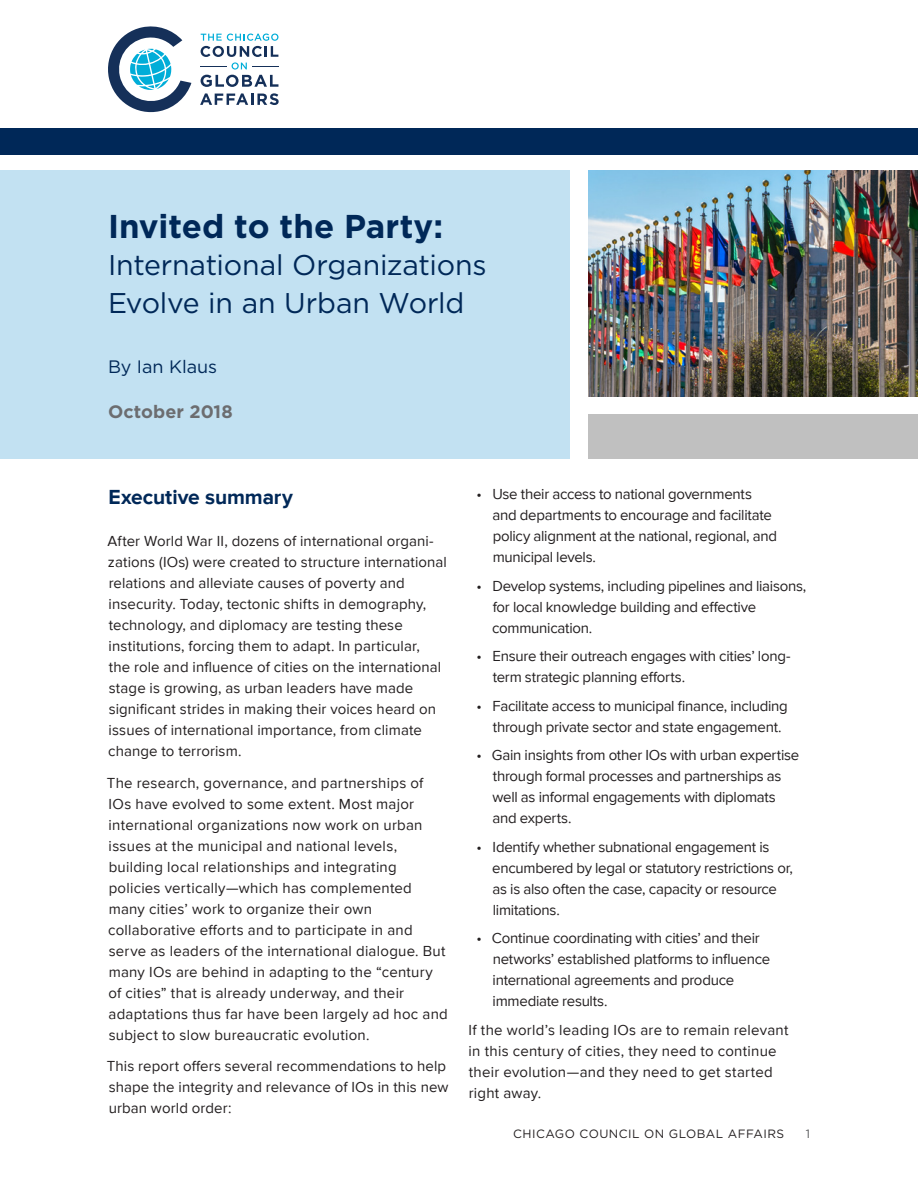
<style>
.page{position:relative;width:918px;height:1188px;background:#fff}
.page>*{position:absolute;margin:0;border:0;box-sizing:border-box;transform-origin:0 0}
.Heading_1{font:700 33px "Gotham";color:#002858}
.Heading_1-2{font:28.5px/37.5px "Gotham";letter-spacing:-.01em;color:#002858}
.Heading_1-3{font:700 21px "Proxima Nova";letter-spacing:-.005em;color:#002858}
.Heading_1-4{font:700 18px "Gotham";letter-spacing:.005em;color:#6c6d70}
.Heading_1-5{font:18px "Gotham";color:#002858}
.t1{font:15px/21px "Proxima Nova";letter-spacing:.005em;color:#231f20}
.t2{font:15px/21px "Proxima Nova";letter-spacing:-.015em;color:#231f20}
.t3{font:15px/21px "Proxima Nova";letter-spacing:-.02em;color:#231f20}
.t4{font:12px "Gotham";letter-spacing:.04em;color:#231f20}
.t5{font:12px "Gotham";color:#57585a}
</style>
<div class="page">
<div style="left:0;top:170px;width:570px;height:289px;background:#c2e1f2"></div>
<div style="left:588px;top:414px;width:330px;height:45px;background:#c0c0c0"></div>
<img style="left:588px;top:170px;width:330px;height:227px">
<div style="left:0;top:128px;width:918px;height:27px;background:#002858"></div>
<svg style="left:200px;top:34px;width:78px;height:53px"></svg>
<svg style="left:200px;top:93px;width:79px;height:12px"></svg>
<svg style="left:108px;top:26px;width:83px;height:87px"></svg>
<p class="Heading_1" style="left:108px;top:204px;width:337px">Invited to the Party:</p>
<p class="Heading_1-2" style="left:108px;top:246px;width:380px">International Organizations<br>Evolve in an Urban World</p>
<p class="Heading_1-5" style="left:108px;top:355px;width:111px">By Ian Klaus</p>
<p class="Heading_1-4" style="left:108px;top:400px;width:126px">October 2018</p>
<p class="Heading_1-3" style="left:109px;top:485px;width:186px">Executive summary</p>
<p class="t1" style="left:108px;top:531px;width:341px">After World War II, dozens of international organi&shy;zations (IOs) were created to structure international relations and alleviate causes of poverty and insecurity. Today, tectonic shifts in demography, technology, and diplomacy are testing these institutions, forcing them to adapt. In particular,<br>the role and influence of cities on the international stage is growing, as urban leaders have made significant strides in making their voices heard on issues of international importance, from climate change to terrorism.</p>
<p class="t1" style="left:107px;top:772px;width:342px">The research, governance, and partnerships of IOs have evolved to some extent. Most major international organizations now work on urban issues at the municipal and national levels, building local relationships and integrating policies vertically—which has complemented many cities’ work to organize their own collaborative efforts and to participate in and serve as leaders of the international dialogue. But many IOs are behind in adapting to the “century<br>of cities” that is already underway, and their adaptations thus far have been largely ad hoc and subject to slow bureaucratic evolution.</p>
<p class="t1" style="left:107px;top:1056px;width:343px">This report offers several recommendations to help shape the integrity and relevance of IOs in this new urban world order:</p>
<p class="t3" style="left:492px;top:484px;width:286px;text-indent:-16px">• Use their access to national governments and departments to encourage and facilitate policy alignment at the national, regional, and municipal levels.</p>
<p class="t2" style="left:492px;top:576px;width:316px;text-indent:-16px">• Develop systems, including pipelines and liaisons, for local knowledge building and effective communication.</p>
<p class="t3" style="left:493px;top:646px;width:299px;text-indent:-16px">• Ensure their outreach engages with cities’ long&shy;term strategic planning efforts.</p>
<p class="t3" style="left:493px;top:696px;width:297px;text-indent:-16px">• Facilitate access to municipal finance, including through private sector and state engagement.</p>
<p class="t2" style="left:492px;top:745px;width:308px;text-indent:-16px">• Gain insights from other IOs with urban expertise through formal processes and partnerships as well as informal engagements with diplomats and experts.</p>
<p class="t2" style="left:492px;top:837px;width:302px;text-indent:-16px">• Identify whether subnational engagement is encumbered by legal or statutory restrictions or, as is also often the case, capacity or resource limitations.</p>
<p class="t2" style="left:493px;top:928px;width:279px;text-indent:-16px">• Continue coordinating with cities’ and their networks’ established platforms to influence international agreements and produce immediate results.</p>
<p class="t1" style="left:469px;top:1020px;width:321px">If the world’s leading IOs are to remain relevant in this century of cities, they need to continue their evolution—and they need to get started right away.</p>
<p class="t4" style="left:513px;top:1126px;width:273px">CHICAGO COUNCIL ON GLOBAL AFFAIRS</p>
<p class="t5" style="left:806px;top:1126px;width:6px">1</p>
</div>
